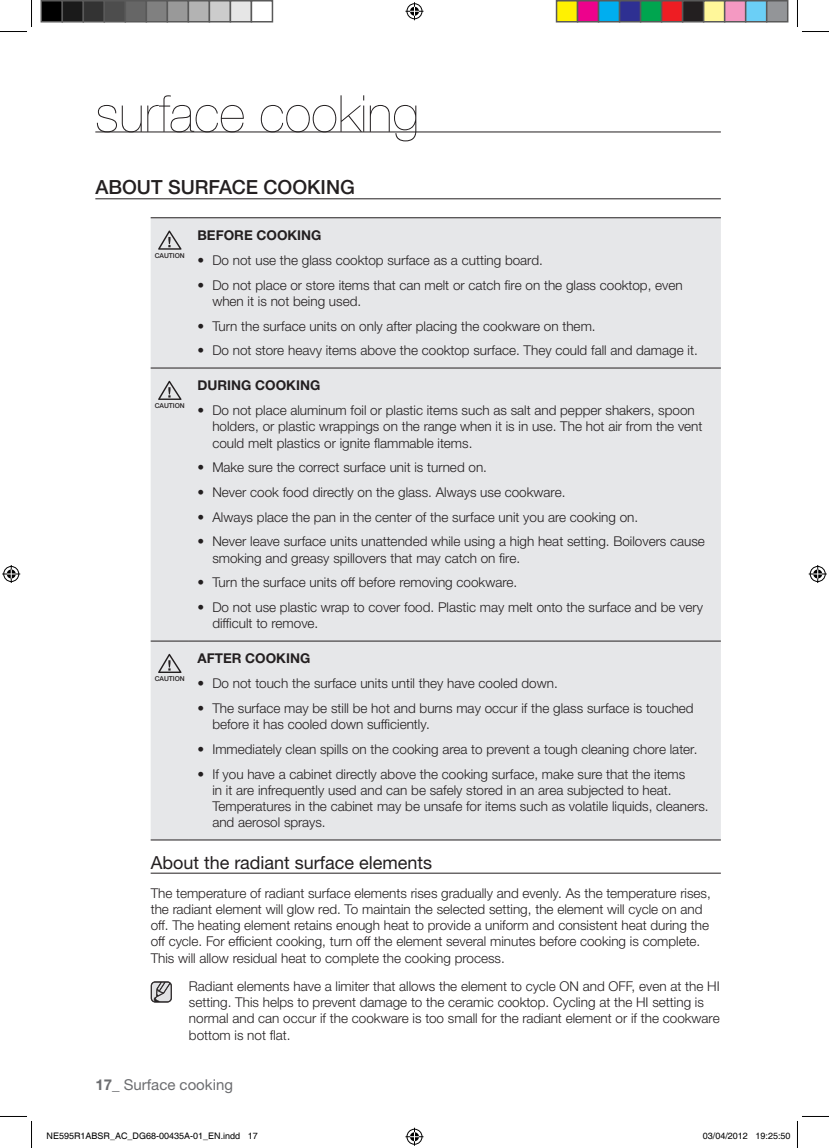
<style>
.page{position:relative;width:829px;height:1148px;background:#fff}
.page>*{position:absolute;margin:0;border:0;box-sizing:border-box;transform-origin:0 0}
.Title01-TITLE_D01{font:200 51px "Helvetica Neue LTW1 G";color:#231f20}
.Title02-TITLE_D02{font:500 19.5px "Helvetica Neue LTW1 G";color:#231f20}
.Title03-TITLE_D03{font:18px "Helvetica Neue LTW1 G";color:#231f20}
.Master00-PAGE_NUMBER{font:15px "Helvetica Neue LTW1 G";color:#6c6d70}
.Front01-BULLET_D{font:300 13.5px/16.2px "Helvetica Neue LTW1 G";color:#231f20}
.BodyBody04-DEFAULT_I{font:300 13.5px/16.2px "Helvetica Neue LTW1 G";color:#231f20}
.BodyBody01-DEFAULT_L{font:300 13.5px/16.2px "Helvetica Neue LTW1 G";color:#231f20}
.BodyBody01-DEFAULT_L-2{font:700 13.5px "Helvetica Neue LTW1 G";color:#231f20}
.t1{font:9px "Helvetica";color:#000}
.t2{font:500 6.75px "Helvetica Neue LTW1 G";color:#231f20}
.s1{font-weight:700}
</style>
<div class="page">
<hr style="left:95px;top:132px;width:625px;height:1px;background:#231f20">
<hr style="left:95px;top:198px;width:625px;height:1px;background:#231f20">
<hr style="left:151px;top:872px;width:569px;height:1px;background:#231f20">
<div style="left:151px;top:218px;width:569px;height:621px;background:#e6e7e9"></div>
<hr style="left:151px;top:368px;width:38px;height:1px;background:#231f20">
<hr style="left:189px;top:368px;width:531px;height:1px;background:#231f20">
<hr style="left:151px;top:640px;width:38px;height:1px;background:#231f20">
<hr style="left:189px;top:640px;width:531px;height:1px;background:#231f20">
<hr style="left:151px;top:217px;width:38px;height:1px;background:#231f20">
<hr style="left:189px;top:217px;width:531px;height:1px;background:#231f20">
<hr style="left:151px;top:839px;width:38px;height:1px;background:#231f20">
<hr style="left:189px;top:839px;width:531px;height:1px;background:#231f20">
<svg style="left:158px;top:230px;width:23px;height:20px"></svg>
<svg style="left:158px;top:381px;width:23px;height:19px"></svg>
<svg style="left:158px;top:653px;width:23px;height:20px"></svg>
<svg style="left:151px;top:981px;width:21px;height:21px"></svg>
<svg style="left:0;top:0;width:32px;height:32px"></svg>
<svg style="left:0;top:1116px;width:32px;height:31px"></svg>
<svg style="left:797px;top:0;width:31px;height:32px"></svg>
<svg style="left:797px;top:1116px;width:31px;height:31px"></svg>
<svg style="left:405px;top:2px;width:18px;height:18px"></svg>
<svg style="left:405px;top:1127px;width:18px;height:18px"></svg>
<svg style="left:2px;top:565px;width:18px;height:18px"></svg>
<svg style="left:808px;top:565px;width:18px;height:18px"></svg>
<div style="left:41px;top:1px;width:21px;height:21px;background:#000"></div>
<div style="left:40px;top:0;width:23px;height:23px;border:2px solid #595959"></div>
<div style="left:62px;top:1px;width:21px;height:21px;background:#1a1a1a"></div>
<div style="left:62px;top:0;width:22px;height:23px;border:2px solid #595959"></div>
<div style="left:83px;top:1px;width:21px;height:21px;background:#333"></div>
<div style="left:82px;top:0;width:23px;height:23px;border:2px solid #595959"></div>
<div style="left:104px;top:1px;width:21px;height:21px;background:#4d4d4d"></div>
<div style="left:104px;top:0;width:22px;height:23px;border:2px solid #595959"></div>
<div style="left:125px;top:1px;width:21px;height:21px;background:#666"></div>
<div style="left:124px;top:0;width:23px;height:23px;border:2px solid #595959"></div>
<div style="left:146px;top:1px;width:21px;height:21px;background:#808080"></div>
<div style="left:146px;top:0;width:22px;height:23px;border:2px solid #595959"></div>
<div style="left:167px;top:1px;width:21px;height:21px;background:#999"></div>
<div style="left:166px;top:0;width:23px;height:23px;border:2px solid #595959"></div>
<div style="left:188px;top:1px;width:21px;height:21px;background:#b3b3b3"></div>
<div style="left:188px;top:0;width:22px;height:23px;border:2px solid #595959"></div>
<div style="left:209px;top:1px;width:21px;height:21px;background:#ccc"></div>
<div style="left:208px;top:0;width:23px;height:23px;border:2px solid #595959"></div>
<div style="left:230px;top:1px;width:21px;height:21px;background:#e6e6e6"></div>
<div style="left:230px;top:0;width:22px;height:23px;border:2px solid #595959"></div>
<div style="left:250px;top:0;width:23px;height:23px;border:2px solid #595959"></div>
<div style="left:556px;top:1px;width:21px;height:21px;background:#fff101"></div>
<div style="left:555px;top:0;width:23px;height:23px;border:2px solid #595959"></div>
<div style="left:577px;top:1px;width:21px;height:21px;background:#ed028c"></div>
<div style="left:576px;top:0;width:23px;height:23px;border:2px solid #595959"></div>
<div style="left:598px;top:1px;width:21px;height:21px;background:#00aeef"></div>
<div style="left:597px;top:0;width:23px;height:23px;border:2px solid #595959"></div>
<div style="left:619px;top:1px;width:21px;height:21px;background:#2e3092"></div>
<div style="left:618px;top:0;width:23px;height:23px;border:2px solid #595959"></div>
<div style="left:640px;top:1px;width:21px;height:21px;background:#00a54f"></div>
<div style="left:639px;top:0;width:23px;height:23px;border:2px solid #595959"></div>
<div style="left:661px;top:1px;width:21px;height:21px;background:#ee1d23"></div>
<div style="left:660px;top:0;width:23px;height:23px;border:2px solid #595959"></div>
<div style="left:682px;top:1px;width:21px;height:21px;background:#231f20"></div>
<div style="left:681px;top:0;width:23px;height:23px;border:2px solid #595959"></div>
<div style="left:703px;top:1px;width:21px;height:21px;background:#fff79a"></div>
<div style="left:702px;top:0;width:23px;height:23px;border:2px solid #595959"></div>
<div style="left:724px;top:1px;width:21px;height:21px;background:#f499c2"></div>
<div style="left:723px;top:0;width:23px;height:23px;border:2px solid #595959"></div>
<div style="left:745px;top:1px;width:21px;height:21px;background:#6bcff6"></div>
<div style="left:744px;top:0;width:23px;height:23px;border:2px solid #595959"></div>
<div style="left:766px;top:1px;width:21px;height:21px;background:#939598"></div>
<div style="left:765px;top:0;width:23px;height:23px;border:2px solid #595959"></div>
<p class="Title01-TITLE_D01" style="left:95px;top:84px;width:325px">surface cooking</p>
<p class="Title02-TITLE_D02" style="left:95px;top:176px;width:261px">ABOUT SURFACE COOKING</p>
<p class="t2" style="left:155px;top:251px;width:31px">CAUTION</p>
<p class="t2" style="left:155px;top:401px;width:31px">CAUTION</p>
<p class="BodyBody01-DEFAULT_L-2" style="left:197px;top:227px;width:125px">BEFORE COOKING</p>
<p class="Front01-BULLET_D" style="left:197px;top:252px;width:347px">• Do not use the glass cooktop surface as a cutting board.</p>
<p class="Front01-BULLET_D" style="left:212px;top:276px;width:472px;text-indent:-15px">• Do not place or store items that can melt or catch fire on the glass cooktop, even when it is not being used.</p>
<p class="Front01-BULLET_D" style="left:197px;top:317px;width:399px">• Turn the surface units on only after placing the cookware on them.</p>
<p class="Front01-BULLET_D" style="left:197px;top:342px;width:501px">• Do not store heavy items above the cooktop surface. They could fall and damage it.</p>
<p class="BodyBody01-DEFAULT_L-2" style="left:197px;top:377px;width:124px">DURING COOKING</p>
<p class="Front01-BULLET_D" style="left:212px;top:402px;width:491px;text-indent:-15px">• Do not place aluminum foil or plastic items such as salt and pepper shakers, spoon holders, or plastic wrappings on the range when it is in use. The hot air from the vent could melt plastics or ignite flammable items.</p>
<p class="Front01-BULLET_D" style="left:197px;top:459px;width:291px">• Make sure the correct surface unit is turned on.</p>
<p class="Front01-BULLET_D" style="left:197px;top:484px;width:369px">• Never cook food directly on the glass. Always use cookware.</p>
<p class="Front01-BULLET_D" style="left:197px;top:508px;width:442px">• Always place the pan in the center of the surface unit you are cooking on.</p>
<p class="Front01-BULLET_D" style="left:212px;top:533px;width:494px;text-indent:-15px">• Never leave surface units unattended while using a high heat setting. Boilovers cause smoking and greasy spillovers that may catch on fire.</p>
<p class="Front01-BULLET_D" style="left:197px;top:574px;width:321px">• Turn the surface units off before removing cookware.</p>
<p class="Front01-BULLET_D" style="left:212px;top:599px;width:492px;text-indent:-15px">• Do not use plastic wrap to cover food. Plastic may melt onto the surface and be very difficult to remove.</p>
<p class="BodyBody01-DEFAULT_L-2" style="left:197px;top:650px;width:114px">AFTER COOKING</p>
<p class="Front01-BULLET_D" style="left:197px;top:675px;width:362px">• Do not touch the surface units until they have cooled down.</p>
<p class="Front01-BULLET_D" style="left:212px;top:700px;width:482px;text-indent:-15px">• The surface may be still be hot and burns may occur if the glass surface is touched before it has cooled down sufficiently.</p>
<p class="Front01-BULLET_D" style="left:197px;top:740px;width:501px">• Immediately clean spills on the cooking area to prevent a tough cleaning chore later.</p>
<p class="Front01-BULLET_D" style="left:212px;top:765px;width:497px;text-indent:-15px">• If you have a cabinet directly above the cooking surface, make sure that the items<br>in it are infrequently used and can be safely stored in an area subjected to heat.<br>Temperatures in the cabinet may be unsafe for items such as volatile liquids, cleaners. and aerosol sprays.</p>
<p class="Title03-TITLE_D03" style="left:151px;top:851px;width:283px">About the radiant surface elements</p>
<p class="BodyBody04-DEFAULT_I" style="left:151px;top:884px;width:561px">The temperature of radiant surface elements rises gradually and evenly. As the temperature rises, the radiant element will glow red. To maintain the selected setting, the element will cycle on and off. The heating element retains enough heat to provide a uniform and consistent heat during the off cycle. For efficient cooking, turn off the element several minutes before cooking is complete.<br>This will allow residual heat to complete the cooking process.</p>
<p class="BodyBody01-DEFAULT_L" style="left:189px;top:977px;width:532px">Radiant elements have a limiter that allows the element to cycle ON and OFF, even at the HI setting. This helps to prevent damage to the ceramic cooktop. Cycling at the HI setting is normal and can occur if the cookware is too small for the radiant element or if the cookware bottom is not flat.</p>
<p class="t2" style="left:155px;top:674px;width:31px">CAUTION</p>
<p class="Master00-PAGE_NUMBER" style="left:95px;top:1075px;width:139px"><span class="s1">17</span>_ Surface cooking</p>
<p class="t1" style="left:46px;top:1130px;width:213px">NE595R1ABSR_AC_DG68-00435A-01_EN.indd 17</p>
<p class="t1" style="left:702px;top:1130px;width:89px">03/04/2012 19:25:50</p>
</div>
